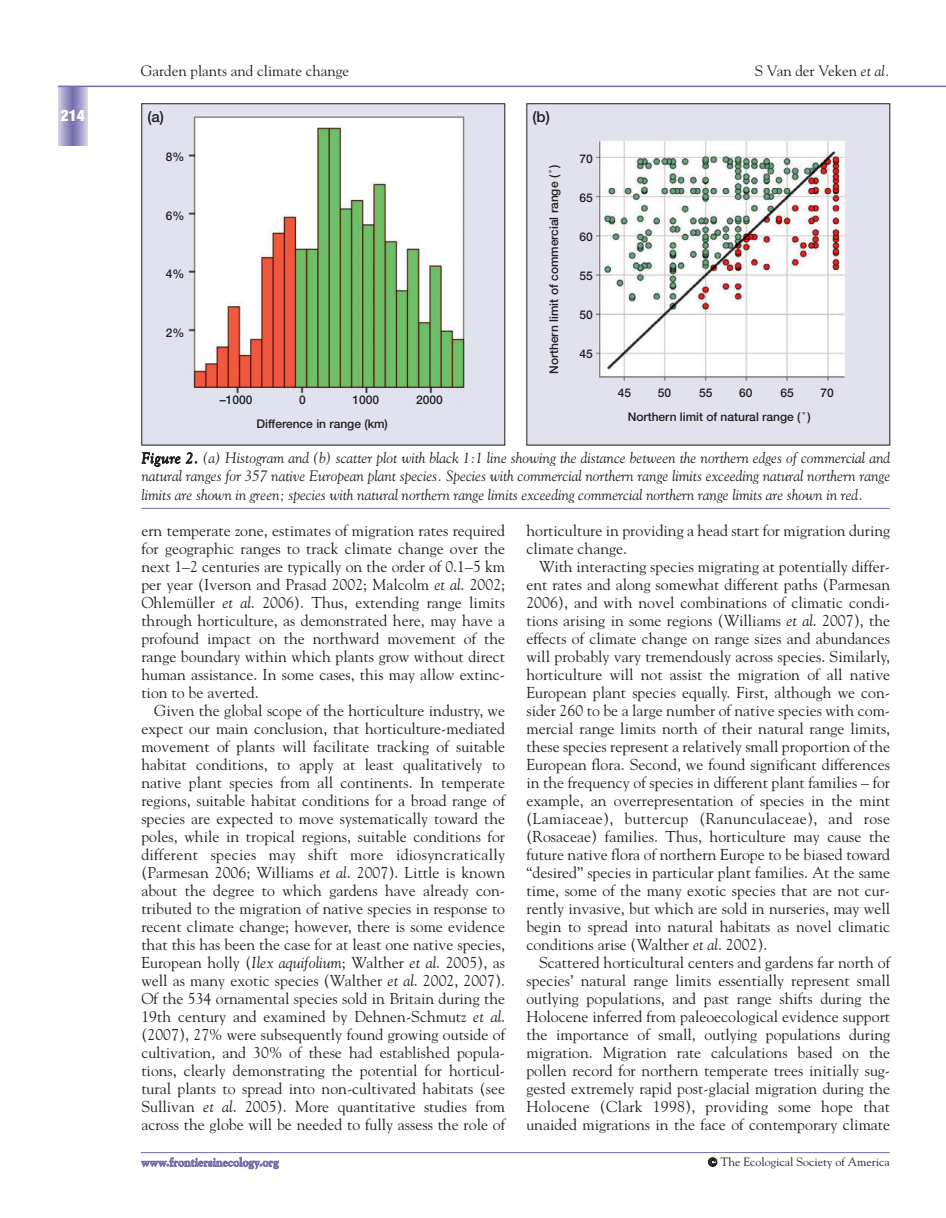
<style>
.page{position:relative;width:946px;height:1218px;background:#fff}
.page>*{position:absolute;margin:0;border:0;box-sizing:border-box;transform-origin:0 0}
.t1{font:15.75px/18px "Goudy";color:#231f20;text-align:justify}
.t2{font:900 condensed 15.75px "Helvetica Neue";color:#fff}
.t3{font:italic 15px/18px "Goudy";color:#231f20;text-align:justify}
.t4{font:15px "Goudy";color:#231f20}
.t5{font:500 15px "Helvetica Neue";color:#231f20}
.t6{font:500 12px "Helvetica Neue";color:#231f20}
.t7{font:12px "Goudy";color:#231f20}
.t8{font:700 12px "Goudy";color:#7570ac}
.s1{font-style:italic}
.s2{font-weight:700}
</style>
<div class="page">
<div style="left:58px;top:86px;width:30px;height:60px;background:#dcdaeb"></div>
<div style="left:59px;top:86px;width:28px;height:60px;background:#d4d2e6"></div>
<div style="left:59px;top:86px;width:27px;height:60px;background:#d1cee5"></div>
<div style="left:60px;top:86px;width:26px;height:60px;background:#cbc8e1"></div>
<div style="left:60px;top:86px;width:25px;height:60px;background:#c7c4df"></div>
<div style="left:61px;top:86px;width:24px;height:60px;background:#c3c1dd"></div>
<div style="left:61px;top:86px;width:23px;height:60px;background:#bfbdda"></div>
<div style="left:62px;top:86px;width:22px;height:60px;background:#bbb8d8"></div>
<div style="left:62px;top:86px;width:21px;height:60px;background:#b8b4d5"></div>
<div style="left:63px;top:86px;width:20px;height:60px;background:#b2afd2"></div>
<div style="left:64px;top:86px;width:18px;height:60px;background:#aba7ce"></div>
<div style="left:65px;top:86px;width:16px;height:60px;background:#a5a1ca"></div>
<div style="left:66px;top:86px;width:14px;height:60px;background:#9e9ac5"></div>
<div style="left:67px;top:86px;width:12px;height:60px;background:#9792c1"></div>
<div style="left:68px;top:86px;width:10px;height:60px;background:#918cbd"></div>
<div style="left:69px;top:86px;width:8px;height:60px;background:#8985b9"></div>
<div style="left:70px;top:86px;width:6px;height:60px;background:#8580b6"></div>
<hr style="left:71px;top:86px;width:4px;height:60px;background:#7f79b2">
<hr style="left:72px;top:86px;width:1px;height:60px;background:#7772ad">
<hr style="left:73px;top:86px;width:1px;height:60px;background:#7570ac">
<hr style="left:58px;top:86px;width:874px;height:1px;background:#7570ac">
<svg style="left:932px;top:86px;width:13px;height:1px"></svg>
<hr style="left:141px;top:1152px;width:748px;height:1px;background:#7570ac">
<hr style="left:141px;top:508px;width:749px;height:1px;background:#7570ac">
<img style="left:143px;top:105px;width:360px;height:338px">
<div style="left:141px;top:103px;width:364px;height:342px;border:1px solid #231f20"></div>
<img style="left:528px;top:105px;width:360px;height:338px">
<p class="t2" style="left:61px;top:110px;width:26px">214</p>
<p class="t4" style="left:141px;top:65px;width:210px">Garden plants and climate change</p>
<p class="t4" style="left:754px;top:65px;width:136px">S Van der Veken <span class="s1">et al.</span></p>
<p class="t5" style="left:147px;top:111px;width:18px">(a)</p>
<p class="t5" style="left:532px;top:111px;width:19px">(b)</p>
<p class="t6" style="left:166px;top:153px;width:20px">8%</p>
<p class="t6" style="left:166px;top:211px;width:20px">6%</p>
<p class="t6" style="left:166px;top:270px;width:20px">4%</p>
<p class="t6" style="left:166px;top:328px;width:20px">2%</p>
<p class="t6" style="left:220px;top:395px;width:34px">–1000</p>
<p class="t6" style="left:299px;top:395px;width:8px">0</p>
<p class="t6" style="left:352px;top:395px;width:28px">1000</p>
<p class="t6" style="left:416px;top:395px;width:28px">2000</p>
<p class="t6" style="left:256px;top:419px;width:133px">Difference in range (km)</p>
<p class="t6" style="left:549px;top:374px;width:211px;rotate:-90deg">Northern limit of commercial range ( ˚ )</p>
<p class="t6" style="left:579px;top:154px;width:15px">70</p>
<p class="t6" style="left:579px;top:193px;width:15px">65</p>
<p class="t6" style="left:579px;top:232px;width:15px">60</p>
<p class="t6" style="left:579px;top:271px;width:15px">55</p>
<p class="t6" style="left:579px;top:310px;width:15px">50</p>
<p class="t6" style="left:579px;top:349px;width:15px">45</p>
<p class="t6" style="left:617px;top:388px;width:15px">45</p>
<p class="t6" style="left:657px;top:388px;width:15px">50</p>
<p class="t6" style="left:699px;top:388px;width:15px">55</p>
<p class="t6" style="left:739px;top:388px;width:15px">60</p>
<p class="t6" style="left:780px;top:388px;width:15px">65</p>
<p class="t6" style="left:820px;top:388px;width:15px">70</p>
<p class="t6" style="left:627px;top:412px;width:184px">Northern limit of natural range ( ˚ )</p>
<p class="t3" style="left:141px;top:450px;width:750px">Figure 2. (a) Histogram and (b) scatter plot with black 1:1 line showing the distance between the northern edges of commercial and natural ranges for 357 native European plant species. Species with commercial northern range limits exceeding natural northern range limits are shown in green; species with natural northern range limits exceeding commercial northern range limits are shown in red.</p>
<p class="t1" style="left:141px;top:522px;width:365px">ern temperate zone, estimates of migration rates required for geographic ranges to track climate change over the next 1–2 centuries are typically on the order of 0.1–5 km per year (Iverson and Prasad 2002; Malcolm <span class="s1">et al</span>. 2002; Ohlemüller <span class="s1">et al</span>. 2006). Thus, extending range limits through horticulture, as demonstrated here, may have a profound impact on the northward movement of the range boundary within which plants grow without direct human assistance. In some cases, this may allow extinc&shy;tion to be averted.</p>
<p class="t1" style="left:141px;top:702px;width:365px;text-indent:13px">Given the global scope of the horticulture industry, we expect our main conclusion, that horticulture-mediated movement of plants will facilitate tracking of suitable habitat conditions, to apply at least qualitatively to native plant species from all continents. In temperate regions, suitable habitat conditions for a broad range of species are expected to move systematically toward the poles, while in tropical regions, suitable conditions for different species may shift more idiosyncratically (Parmesan 2006; Williams <span class="s1">et al</span>. 2007). Little is known about the degree to which gardens have already con&shy;tributed to the migration of native species in response to recent climate change; however, there is some evidence that this has been the case for at least one native species, European holly (<span class="s1">Ilex aquifolium</span>; Walther <span class="s1">et al</span>. 2005), as well as many exotic species (Walther <span class="s1">et al</span>. 2002, 2007).<br>Of the 534 ornamental species sold in Britain during the 19th century and examined by Dehnen-Schmutz <span class="s1">et al</span>. (2007), 27% were subsequently found growing outside of cultivation, and 30% of these had established popula&shy;tions, clearly demonstrating the potential for horticul&shy;tural plants to spread into non-cultivated habitats (see Sullivan <span class="s1">et al</span>. 2005). More quantitative studies from across the globe will be needed to fully assess the role of</p>
<p class="t1" style="left:526px;top:522px;width:365px">horticulture in providing a head start for migration during climate change.</p>
<p class="t1" style="left:526px;top:558px;width:365px;text-indent:13px">With interacting species migrating at potentially differ&shy;ent rates and along somewhat different paths (Parmesan 2006), and with novel combinations of climatic condi&shy;tions arising in some regions (Williams <span class="s1">et al</span>. 2007), the effects of climate change on range sizes and abundances will probably vary tremendously across species. Similarly, horticulture will not assist the migration of all native European plant species equally. First, although we con&shy;sider 260 to be a large number of native species with com&shy;mercial range limits north of their natural range limits, these species represent a relatively small proportion of the European flora. Second, we found significant differences in the frequency of species in different plant families – for example, an overrepresentation of species in the mint (Lamiaceae), buttercup (Ranunculaceae), and rose (Rosaceae) families. Thus, horticulture may cause the future native flora of northern Europe to be biased toward “desired” species in particular plant families. At the same time, some of the many exotic species that are not cur&shy;rently invasive, but which are sold in nurseries, may well begin to spread into natural habitats as novel climatic conditions arise (Walther <span class="s1">et al</span>. 2002).</p>
<p class="t1" style="left:526px;top:954px;width:365px;text-indent:13px">Scattered horticultural centers and gardens far north of species’ natural range limits essentially represent small outlying populations, and past range shifts during the Holocene inferred from paleoecological evidence support the importance of small, outlying populations during migration. Migration rate calculations based on the pollen record for northern temperate trees initially sug&shy;gested extremely rapid post-glacial migration during the Holocene (Clark 1998), providing some hope that unaided migrations in the face of contemporary climate</p>
<p class="t8" style="left:141px;top:1157px;width:139px">www.frontiersinecology.org</p>
<p class="t7" style="left:708px;top:1157px;width:183px"><span class="s2">©</span> The Ecological Society of America</p>
</div>
